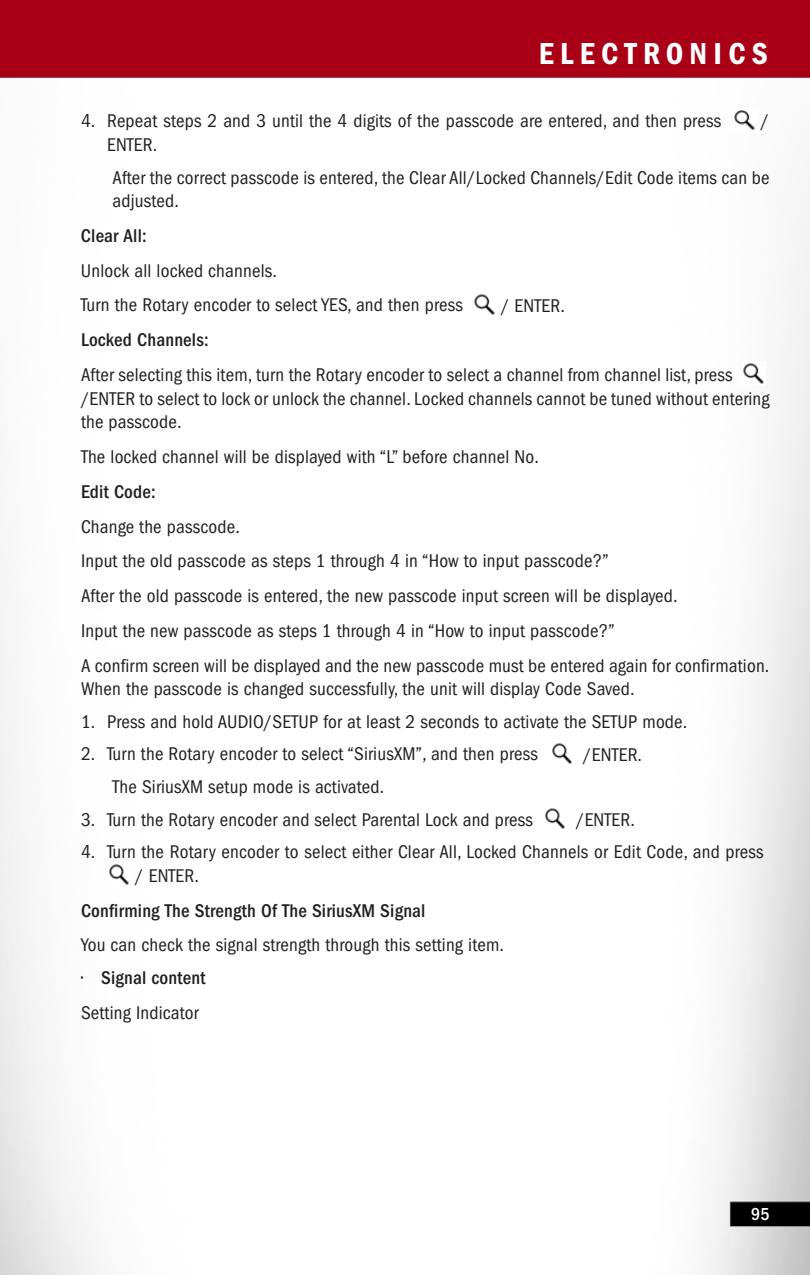
<style>
.page{position:relative;width:810px;height:1275px;background:#fff}
.page>*{position:absolute;margin:0;border:0;box-sizing:border-box;transform-origin:0 0}
.t1{font:31.5px "ITC Franklin Gothic Std Dm Cd";letter-spacing:.2em;color:#fff}
.t2{font:condensed 19.12px/34.9px "ITC Franklin Gothic Std";letter-spacing:.01em;color:#231f20}
.t3{font:500 condensed 19.12px "ITC Franklin Gothic Std";letter-spacing:.01em;color:#231f20}
.t4{font:500 condensed 18px "ITC Franklin Gothic Std";color:#fff}
.s1{font-weight:500}
</style>
<div class="page">
<img style="left:0;top:0;width:810px;height:1275px">
<img style="left:733px;top:108px;width:24px;height:24px">
<img style="left:473px;top:292px;width:24px;height:24px">
<img style="left:741px;top:362px;width:24px;height:24px">
<img style="left:550px;top:741px;width:24px;height:24px">
<img style="left:543px;top:806px;width:24px;height:24px">
<img style="left:107px;top:863px;width:24px;height:23px">
<h1 class="t1" style="left:539px;top:43px;width:231px">ELECTRONICS</h1>
<p class="t2" style="left:81px;top:105px;width:642px">4. Repeat steps 2 and 3 until the 4 digits of the passcode are entered, and then press</p>
<p class="t2" style="left:761px;top:105px;width:10px">/</p>
<p class="t2" style="left:107px;top:130px;width:664px;line-height:32.6px">ENTER.<br>After the correct passcode is entered, the Clear All/Locked Channels/Edit Code items can be</p>
<p class="t2" style="left:112px;top:185px;width:68px">adjusted.</p>
<p class="t3" style="left:81px;top:229px;width:67px">Clear All:</p>
<p class="t2" style="left:81px;top:255px;width:383px">Unlock all locked channels.<br>Turn the Rotary encoder to select YES, and then press</p>
<p class="t2" style="left:501px;top:289px;width:65px">/ ENTER.</p>
<p class="t3" style="left:81px;top:334px;width:129px">Locked Channels:</p>
<p class="t2" style="left:81px;top:365px;width:690px;line-height:23.6px">After selecting this item, turn the Rotary encoder to select a channel from channel list, press /ENTER to select to lock or unlock the channel. Locked channels cannot be tuned without entering the passcode.</p>
<p class="t2" style="left:81px;top:441px;width:459px">The locked channel will be displayed with “L” before channel No.</p>
<p class="t3" style="left:81px;top:485px;width:76px">Edit Code:</p>
<p class="t2" style="left:81px;top:511px;width:690px">Change the passcode.<br>Input the old passcode as steps 1 through 4 in “How to input passcode?”<br>After the old passcode is entered, the new passcode input screen will be displayed.<br>Input the new passcode as steps 1 through 4 in “How to input passcode?”<br>A confirm screen will be displayed and the new passcode must be entered again for confirmation.</p>
<p class="t2" style="left:81px;top:673px;width:555px">When the passcode is changed successfully, the unit will display Code Saved.</p>
<p class="t2" style="left:81px;top:706px;width:608px">1. Press and hold AUDIO/SETUP for at least 2 seconds to activate the SETUP mode.</p>
<p class="t2" style="left:81px;top:738px;width:458px">2. Turn the Rotary encoder to select “SiriusXM”, and then press</p>
<p class="t2" style="left:583px;top:738px;width:61px">/ENTER.</p>
<p class="t2" style="left:112px;top:771px;width:273px">The SiriusXM setup mode is activated.</p>
<p class="t2" style="left:81px;top:804px;width:454px">3. Turn the Rotary encoder and select Parental Lock and press</p>
<p class="t2" style="left:576px;top:804px;width:61px">/ENTER.</p>
<p class="t2" style="left:135px;top:842px;width:630px;line-height:23.6px;text-indent:-54px">4. Turn the Rotary encoder to select either Clear All, Locked Channels or Edit Code, and press / ENTER.</p>
<p class="t3" style="left:81px;top:904px;width:346px">Confirming The Strength Of The SiriusXM Signal</p>
<p class="t2" style="left:81px;top:929px;width:425px">You can check the signal strength through this setting item.</p>
<p class="t2" style="left:81px;top:962px;width:126px">• <span class="s1">Signal content<br></span>Setting Indicator</p>
<p class="t4" style="left:751px;top:1208px;width:20px">95</p>
</div>
